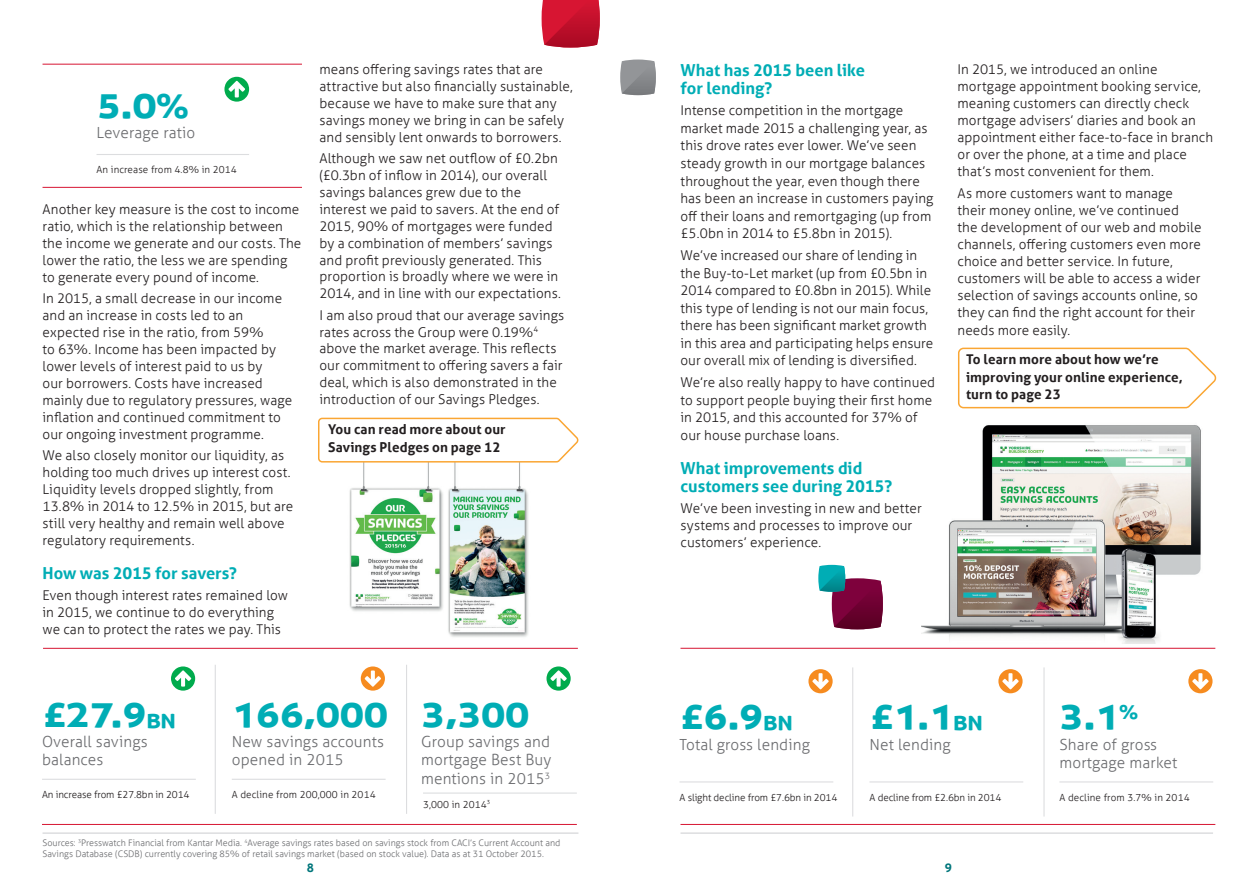
<style>
.page{position:relative;width:1259px;height:893px;background:#fff}
.page>*{position:absolute;margin:0;border:0;box-sizing:border-box;transform-origin:0 0}
.t1{font:46.05px "YBSG Headline";letter-spacing:-.01em;color:#00adb5}
.t2{font:700 16.5px/17.5px "YBSG Aller";color:#00adb5}
.t3{font:300 15.3px/18.6px "YBSG Aller";letter-spacing:.01em;color:#6c6d70}
.t4{font:300 13.5px/17px "YBSG Aller";letter-spacing:.005em;color:#231f20}
.t5{font:700 13.5px/17.4px "YBSG Aller";letter-spacing:.005em;color:#231f20}
.t6{font:700 12px "YBSG Aller";color:#00767b}
.t7{font:300 9.9px "YBSG Aller";letter-spacing:.01em;color:#231f20}
.t8{font:300 9.9px "YBSG Aller";letter-spacing:-.01em;color:#231f20}
.t9{font:300 9px/10.5px "YBSG Aller";color:#6c6d70}
.s1{font-size:26.85px}
</style>
<div class="page">
<img style="left:349px;top:464px;width:179px;height:173px">
<img style="left:922px;top:425px;width:279px;height:219px">
<hr style="left:680px;top:832px;width:533px;height:2px;background:#dcdddf">
<svg style="left:620px;top:60px;width:36px;height:35px"></svg>
<svg style="left:541px;top:0;width:59px;height:48px;background:#c91f39"></svg>
<hr style="left:852px;top:667px;width:1px;height:149px;background:#dcdddf">
<hr style="left:679px;top:781px;width:154px;height:1px;background:#dcdddf">
<hr style="left:1043px;top:667px;width:1px;height:149px;background:#dcdddf">
<hr style="left:680px;top:648px;width:535px;height:1px;background:#d71532">
<svg style="left:808px;top:669px;width:24px;height:24px"></svg>
<hr style="left:1059px;top:781px;width:154px;height:1px;background:#dcdddf">
<svg style="left:1188px;top:669px;width:24px;height:24px"></svg>
<hr style="left:869px;top:781px;width:154px;height:1px;background:#dcdddf">
<svg style="left:998px;top:669px;width:24px;height:24px"></svg>
<hr style="left:680px;top:824px;width:535px;height:1px;background:#d71532">
<hr style="left:215px;top:665px;width:1px;height:149px;background:#dcdddf">
<hr style="left:42px;top:779px;width:154px;height:1px;background:#dcdddf">
<hr style="left:406px;top:665px;width:1px;height:149px;background:#dcdddf">
<hr style="left:43px;top:648px;width:535px;height:1px;background:#d71532">
<svg style="left:171px;top:666px;width:24px;height:25px"></svg>
<svg style="left:546px;top:666px;width:24px;height:25px"></svg>
<hr style="left:232px;top:779px;width:154px;height:1px;background:#dcdddf">
<hr style="left:423px;top:792px;width:154px;height:2px;background:#dcdddf">
<svg style="left:361px;top:666px;width:24px;height:25px"></svg>
<hr style="left:42px;top:824px;width:535px;height:1px;background:#d71532">
<hr style="left:43px;top:832px;width:535px;height:2px;background:#dcdddf">
<svg style="left:958px;top:347px;width:259px;height:62px"></svg>
<hr style="left:97px;top:154px;width:152px;height:1px;background:#dcdddf">
<svg style="left:224px;top:77px;width:25px;height:25px"></svg>
<hr style="left:43px;top:64px;width:259px;height:1px;background:#d71532">
<hr style="left:43px;top:187px;width:259px;height:1px;background:#d71532">
<svg style="left:318px;top:417px;width:261px;height:47px"></svg>
<svg style="left:818px;top:565px;width:65px;height:64px"></svg>
<h1 class="t1" style="left:97px;top:82px;width:94px">5.0%</h1>
<p class="t3" style="left:97px;top:123px;width:100px">Leverage ratio</p>
<p class="t7" style="left:97px;top:164px;width:142px">An increase from 4.8% in 2014</p>
<p class="t4" style="left:43px;top:201px;width:260px">Another key measure is the cost to income ratio, which is the relationship between the income we generate and our costs. The lower the ratio, the less we are spending to generate every pound of income.</p>
<p class="t4" style="left:43px;top:290px;width:251px">In 2015, a small decrease in our income and an increase in costs led to an expected rise in the ratio, from 59%<br>to 63%. Income has been impacted by lower levels of interest paid to us by<br>our borrowers. Costs have increased mainly due to regulatory pressures, wage inflation and continued commitment to our ongoing investment programme.</p>
<p class="t4" style="left:43px;top:447px;width:252px">We also closely monitor our liquidity, as holding too much drives up interest cost.<br>Liquidity levels dropped slightly, from 13.8% in 2014 to 12.5% in 2015, but are still very healthy and remain well above regulatory requirements.</p>
<p class="t2" style="left:43px;top:564px;width:196px">How was 2015 for savers?</p>
<p class="t4" style="left:43px;top:587px;width:247px">Even though interest rates remained low in 2015, we continue to do everything we can to protect the rates we pay. This</p>
<p class="t4" style="left:319px;top:61px;width:255px">means offering savings rates that are attractive but also financially sustainable, because we have to make sure that any savings money we bring in can be safely and sensibly lent onwards to borrowers.</p>
<p class="t4" style="left:319px;top:150px;width:243px">Although we saw net outflow of £0.2bn (£0.3bn of inflow in 2014), our overall savings balances grew due to the interest we paid to savers. At the end of 2015, 90% of mortgages were funded by a combination of members’ savings and profit previously generated. This proportion is broadly where we were in 2014, and in line with our expectations.</p>
<p class="t4" style="left:319px;top:306px;width:246px">I am also proud that our average savings rates across the Group were 0.19%<sup>4 </sup>above the market average. This reflects our commitment to offering savers a fair deal, which is also demonstrated in the introduction of our Savings Pledges.</p>
<p class="t5" style="left:328px;top:420px;width:179px">You can read more about our<br>Savings Pledges on page 12</p>
<h1 class="t1" style="left:42px;top:691px;width:136px">£27.9<span class="s1">BN</span></h1>
<h1 class="t1" style="left:421px;top:691px;width:110px">3,300</h1>
<p class="t3" style="left:42px;top:732px;width:107px">Overall savings balances</p>
<p class="t3" style="left:421px;top:732px;width:132px;text-align:justify">Group savings and mortgage Best Buy mentions in 2015<sup>3</sup></p>
<p class="t8" style="left:42px;top:789px;width:149px">An increase from £27.8bn in 2014</p>
<h1 class="t1" style="left:232px;top:691px;width:158px">166,000</h1>
<p class="t3" style="left:232px;top:732px;width:154px">New savings accounts opened in 2015</p>
<p class="t7" style="left:232px;top:789px;width:145px">A decline from 200,000 in 2014</p>
<p class="t7" style="left:423px;top:798px;width:69px">3,000 in 2014<sup>3</sup></p>
<p class="t9" style="left:43px;top:838px;width:519px">Sources: <sup>3</sup>Presswatch Financial from Kantar Media. <sup>4</sup>Average savings rates based on savings stock from CACI’s Current Account and<br>Savings Database (CSDB) currently covering 85% of retail savings market (based on stock value). Data as at 31 October 2015.</p>
<p class="t2" style="left:680px;top:61px;width:186px">What has 2015 been like for lending?</p>
<p class="t4" style="left:680px;top:102px;width:254px;line-height:17.5px">Intense competition in the mortgage market made 2015 a challenging year, as this drove rates ever lower. We’ve seen steady growth in our mortgage balances throughout the year, even though there has been an increase in customers paying off their loans and remortgaging (up from £5.0bn in 2014 to £5.8bn in 2015).</p>
<p class="t4" style="left:680px;top:246px;width:254px;line-height:17.5px">We’ve increased our share of lending in the Buy-to-Let market (up from £0.5bn in 2014 compared to £0.8bn in 2015). While this type of lending is not our main focus, there has been significant market growth in this area and participating helps ensure our overall mix of lending is diversified.</p>
<p class="t4" style="left:680px;top:374px;width:256px;line-height:17.5px">We’re also really happy to have continued to support people buying their first home in 2015, and this accounted for 37% of our house purchase loans.</p>
<p class="t2" style="left:680px;top:460px;width:213px">What improvements did customers see during 2015?</p>
<p class="t4" style="left:680px;top:500px;width:243px">We’ve been investing in new and better systems and processes to improve our customers’ experience.</p>
<p class="t4" style="left:957px;top:60px;width:257px">In 2015, we introduced an online mortgage appointment booking service, meaning customers can directly check mortgage advisers’ diaries and book an appointment either face-to-face in branch or over the phone, at a time and place that’s most convenient for them.</p>
<p class="t4" style="left:957px;top:184px;width:245px">As more customers want to manage their money online, we’ve continued the development of our web and mobile channels, offering customers even more choice and better service. In future, customers will be able to access a wider selection of savings accounts online, so they can find the right account for their needs more easily.</p>
<p class="t5" style="left:966px;top:351px;width:218px">To learn more about how we’re improving your online experience, turn to page 23</p>
<h1 class="t1" style="left:679px;top:694px;width:115px">£6.9<span class="s1">BN</span></h1>
<p class="t3" style="left:679px;top:735px;width:132px">Total gross lending</p>
<p class="t8" style="left:679px;top:791px;width:159px">A slight decline from £7.6bn in 2014</p>
<h1 class="t1" style="left:869px;top:694px;width:115px">£1.1<span class="s1">BN</span></h1>
<p class="t3" style="left:869px;top:735px;width:83px">Net lending</p>
<p class="t8" style="left:869px;top:791px;width:133px">A decline from £2.6bn in 2014</p>
<h1 class="t1" style="left:1059px;top:694px;width:80px">3.1<sup>%</sup></h1>
<p class="t3" style="left:1059px;top:735px;width:119px">Share of gross mortgage market</p>
<p class="t7" style="left:1059px;top:791px;width:132px">A decline from 3.7% in 2014</p>
<p class="t6" style="left:307px;top:860px;width:9px">8</p>
<p class="t6" style="left:945px;top:860px;width:9px">9</p>
</div>
